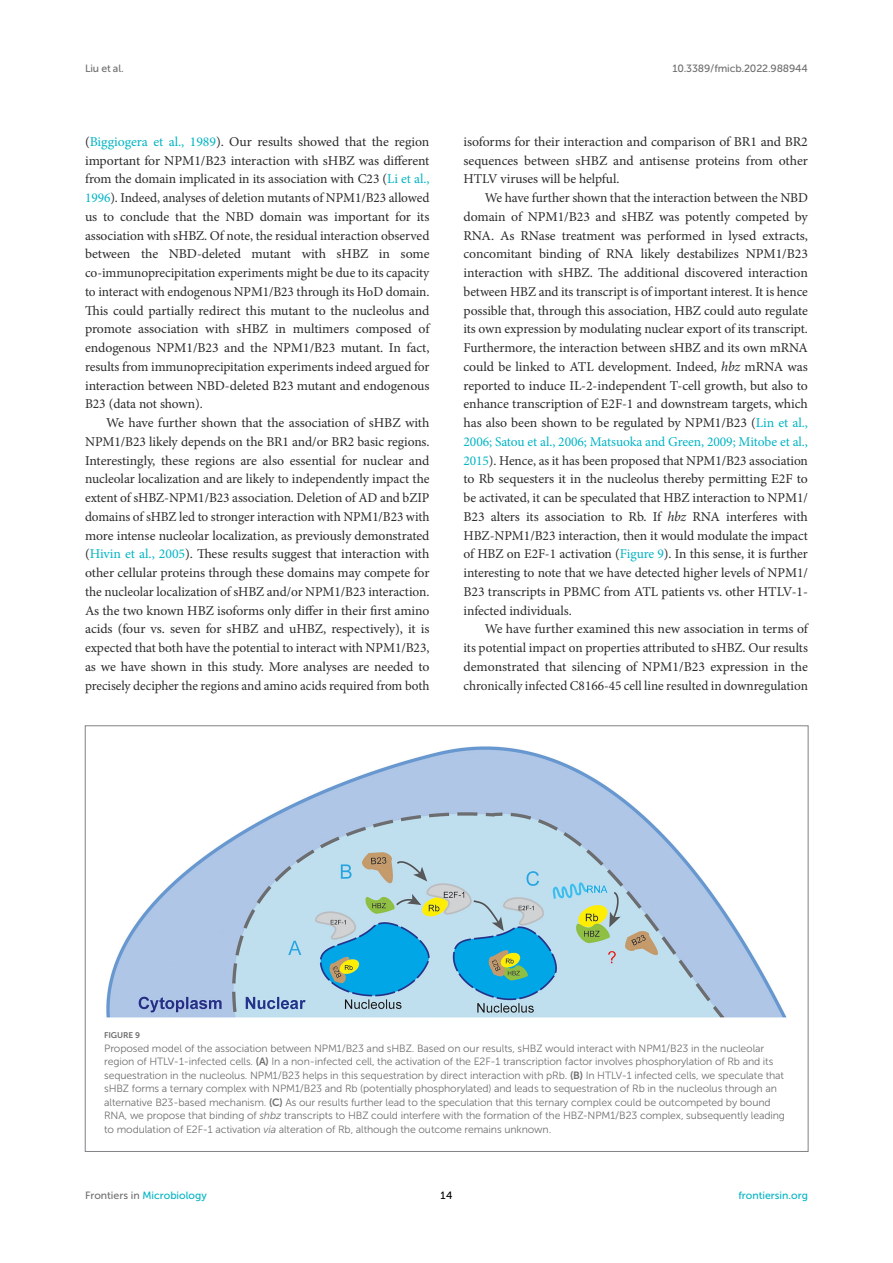
<style>
.page{position:relative;width:893px;height:1263px;background:#fff}
.page>*{position:absolute;margin:0;border:0;box-sizing:border-box;transform-origin:0 0}
.TEXT{font:13.5px/18.8px "Minion Pro";letter-spacing:-.005em;color:#2b2b2a;text-align:justify}
.FIG_LEG{font:10.5px/13.5px "Museo Sans 300";letter-spacing:-.01em;color:#706f70}
.t1{font:10.5px "Museo Sans 500";color:#00b4c4}
.t2{font:10.5px "Museo Sans 500";letter-spacing:-.015em;color:#706f70}
.t3{font:10.5px "Museo Sans 500";color:#000}
.FIG_HD{font:8.25px "Museo Sans 700";letter-spacing:-.01em;color:#706f70}
.s1{color:#00b4c4}
.s2{font-style:italic}
.s3{font-family:"Museo Sans 700"}
.s4{color:#706f70}
</style>
<div class="page">
<img style="left:106px;top:746px;width:681px;height:272px">
<p class="t2" style="left:85px;top:63px;width:40px">Liu et al.</p>
<p class="t2" style="left:672px;top:63px;width:137px">10.3389/fmicb.2022.988944</p>
<p class="TEXT" style="left:85px;top:132px;width:346px">(<span class="s1">Biggiogera et al., 1989</span>). Our results showed that the region important for NPM1/B23 interaction with sHBZ was different from the domain implicated in its association with C23 (<span class="s1">Li et al., 1996</span>). Indeed, analyses of deletion mutants of NPM1/B23 allowed us to conclude that the NBD domain was important for its association with sHBZ. Of note, the residual interaction observed between the NBD-deleted mutant with sHBZ in some co-immunoprecipitation experiments might be due to its capacity to interact with endogenous NPM1/B23 through its HoD domain.<br>This could partially redirect this mutant to the nucleolus and promote association with sHBZ in multimers composed of endogenous NPM1/B23 and the NPM1/B23 mutant. In fact, results from immunoprecipitation experiments indeed argued for interaction between NBD-deleted B23 mutant and endogenous B23 (data not shown).</p>
<p class="TEXT" style="left:85px;top:413px;width:346px;text-indent:21px">We have further shown that the association of sHBZ with NPM1/B23 likely depends on the BR1 and/or BR2 basic regions.<br>Interestingly, these regions are also essential for nuclear and nucleolar localization and are likely to independently impact the extent of sHBZ-NPM1/B23 association. Deletion of AD and bZIP domains of sHBZ led to stronger interaction with NPM1/B23 with more intense nucleolar localization, as previously demonstrated (<span class="s1">Hivin et al., 2005</span>). These results suggest that interaction with other cellular proteins through these domains may compete for the nucleolar localization of sHBZ and/or NPM1/B23 interaction.<br>As the two known HBZ isoforms only differ in their first amino acids (four vs. seven for sHBZ and uHBZ, respectively), it is expected that both have the potential to interact with NPM1/B23, as we have shown in this study. More analyses are needed to precisely decipher the regions and amino acids required from both</p>
<p class="TEXT" style="left:463px;top:132px;width:346px">isoforms for their interaction and comparison of BR1 and BR2 sequences between sHBZ and antisense proteins from other HTLV viruses will be helpful.</p>
<p class="TEXT" style="left:463px;top:188px;width:346px;text-indent:21px">We have further shown that the interaction between the NBD domain of NPM1/B23 and sHBZ was potently competed by RNA. As RNase treatment was performed in lysed extracts, concomitant binding of RNA likely destabilizes NPM1/B23 interaction with sHBZ. The additional discovered interaction between HBZ and its transcript is of important interest. It is hence possible that, through this association, HBZ could auto regulate its own expression by modulating nuclear export of its transcript.<br>Furthermore, the interaction between sHBZ and its own mRNA could be linked to ATL development. Indeed, <span class="s2">hbz</span> mRNA was reported to induce IL-2-independent T-cell growth, but also to enhance transcription of E2F-1 and downstream targets, which has also been shown to be regulated by NPM1/B23 (<span class="s1">Lin et al., 2006; Satou et al., 2006; Matsuoka and Green, 2009; Mitobe et al., 2015</span>). Hence, as it has been proposed that NPM1/B23 association to Rb sequesters it in the nucleolus thereby permitting E2F to be activated, it can be speculated that HBZ interaction to NPM1/ B23 alters its association to Rb. If <span class="s2">hbz</span> RNA interferes with HBZ-NPM1/B23 interaction, then it would modulate the impact of HBZ on E2F-1 activation (<span class="s1">Figure 9</span>). In this sense, it is further interesting to note that we have detected higher levels of NPM1/ B23 transcripts in PBMC from ATL patients vs. other HTLV-1- infected individuals.</p>
<p class="TEXT" style="left:463px;top:620px;width:346px;text-indent:21px">We have further examined this new association in terms of its potential impact on properties attributed to sHBZ. Our results demonstrated that silencing of NPM1/B23 expression in the chronically infected C8166-45 cell line resulted in downregulation</p>
<p class="FIG_HD" style="left:104px;top:1030px;width:37px">FIGURE 9</p>
<p class="FIG_LEG" style="left:104px;top:1041px;width:682px">Proposed model of the association between NPM1/B23 and sHBZ. Based on our results, sHBZ would interact with NPM1/B23 in the nucleolar region of HTLV-1-infected cells. <span class="s3">(A)</span> In a non-infected cell, the activation of the E2F-1 transcription factor involves phosphorylation of Rb and its sequestration in the nucleolus. NPM1/B23 helps in this sequestration by direct interaction with pRb. <span class="s3">(B)</span> In HTLV-1 infected cells, we speculate that sHBZ forms a ternary complex with NPM1/B23 and Rb (potentially phosphorylated) and leads to sequestration of Rb in the nucleolus through an alternative B23-based mechanism. <span class="s3">(C)</span> As our results further lead to the speculation that this ternary complex could be outcompeted by bound RNA, we propose that binding of <span class="s2">shbz</span> transcripts to HBZ could interfere with the formation of the HBZ-NPM1/B23 complex, subsequently leading to modulation of E2F-1 activation <span class="s2">via</span> alteration of Rb, although the outcome remains unknown.</p>
<p class="t1" style="left:85px;top:1190px;width:123px"><span class="s4">Frontiers in</span> Microbiology</p>
<p class="t3" style="left:441px;top:1190px;width:13px">14</p>
<p class="t1" style="left:738px;top:1190px;width:71px">frontiersin.org</p>
</div>
